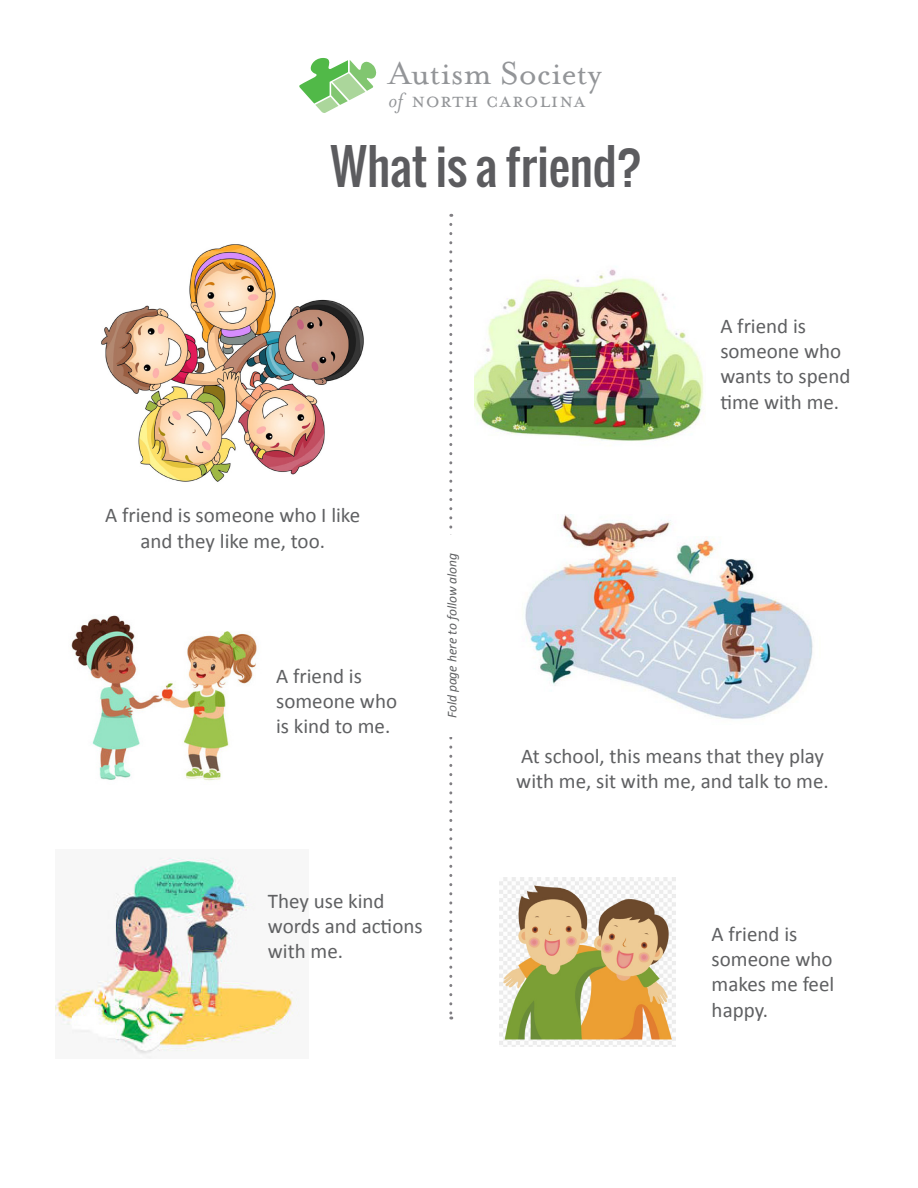
<style>
.page{position:relative;width:918px;height:1188px;background:#fff}
.page>*{position:absolute;margin:0;border:0;box-sizing:border-box;transform-origin:0 0}
.t1{font:48px "Oswald";color:#5c5c5f}
.t2{font:36.45px "Mrs Eaves Roman";color:#939598}
.t3{font:23.55px "Mrs Eaves Small Caps";letter-spacing:.04em;color:#939598}
.t4{font:21px/25.2px "Calibri";color:#5f6062}
.t5{font:italic 13.5px "Calibri";color:#5f6062}
.s1{font-family:"Mrs Eaves";font-style:italic}
</style>
<div class="page">
<img style="left:71px;top:615px;width:186px;height:166px">
<img style="left:55px;top:857px;width:244px;height:201px">
<svg style="left:299px;top:58px;width:78px;height:55px"></svg>
<svg style="left:449px;top:224px;width:3px;height:796px"></svg>
<div style="left:436px;top:535px;width:30px;height:201px;background:#fff"></div>
<img style="left:101px;top:244px;width:263px;height:238px">
<img style="left:474px;top:269px;width:230px;height:173px">
<img style="left:525px;top:514px;width:288px;height:205px">
<img style="left:500px;top:877px;width:175px;height:169px">
<p class="t2" style="left:388px;top:54px;width:215px">Autism Society</p>
<p class="t3" style="left:388px;top:87px;width:199px"><span class="s1">of</span> north carolina</p>
<p class="t1" style="left:331px;top:130px;width:314px">What is a friend?</p>
<p class="t4" style="left:105px;top:503px;width:257px;text-align:center">A friend is someone who I like and they like me, too.</p>
<p class="t4" style="left:276px;top:663px;width:122px">A friend is someone who is kind to me.</p>
<p class="t5" style="left:443px;top:718px;width:167px;rotate:-90deg">Fold page here to follow along</p>
<p class="t4" style="left:720px;top:313px;width:132px">A friend is someone who wants to spend time with me.</p>
<p class="t4" style="left:268px;top:888px;width:156px">They use kind words and actions with me.</p>
<p class="t4" style="left:516px;top:744px;width:314px">At school, this means that they play with me, sit with me, and talk to me.</p>
<p class="t4" style="left:712px;top:921px;width:124px">A friend is someone who makes me feel happy.</p>
</div>
